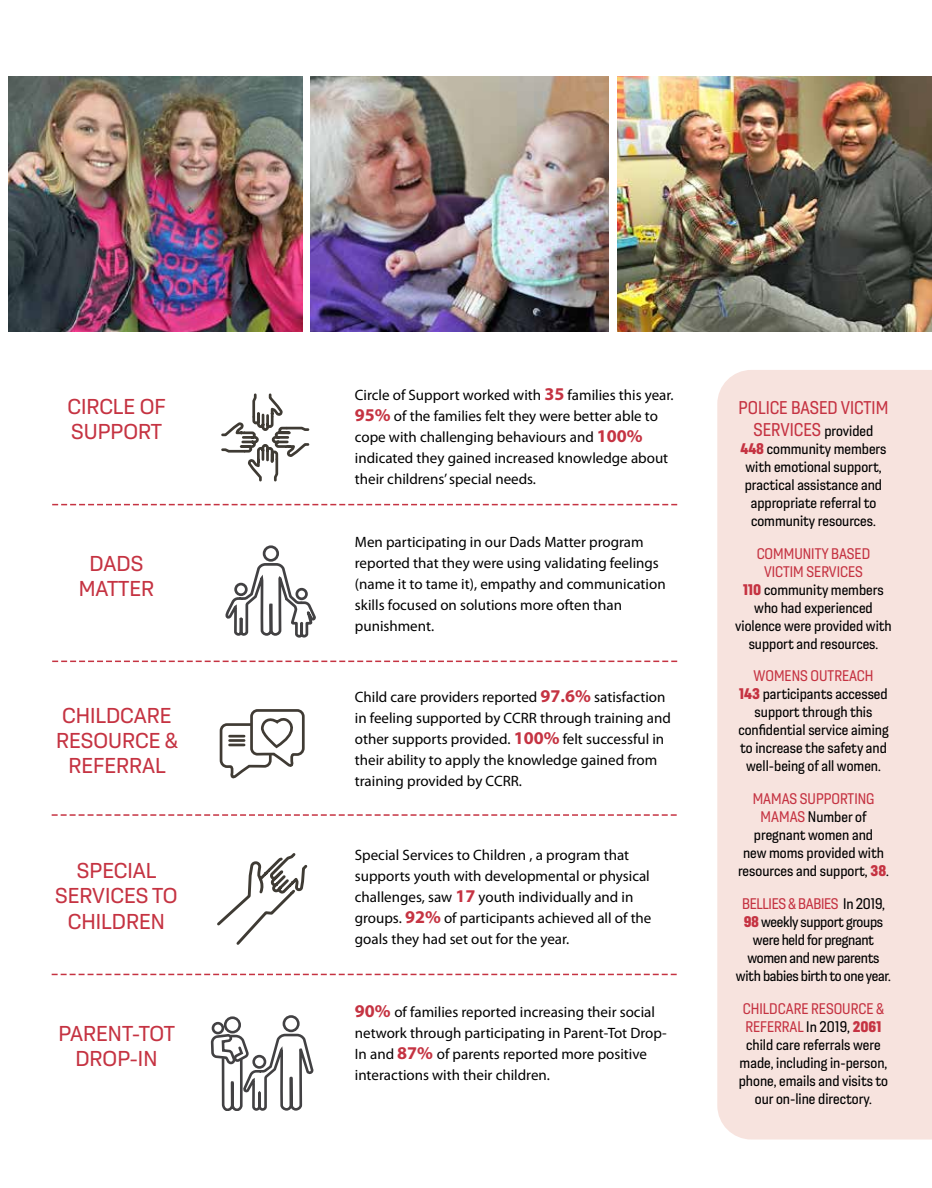
<style>
.page{position:relative;width:932px;height:1188px;background:#fff}
.page>*{position:absolute;margin:0;border:0;box-sizing:border-box;transform-origin:0 0}
.t1{font:21px/25.2px "Moderna Sans";color:#c53342;text-align:center}
.t2{font:condensed 18px/21.6px "Moderna Sans";color:#c53342;text-align:center}
.t3{font:15px/21px "Myriad Pro";color:#000}
.t4{font:condensed 15px/18px "Moderna Sans";color:#000;text-align:center}
.t5{font:condensed 15px/18px "Moderna Sans";letter-spacing:-.02em;color:#000;text-align:center}
.s1{font-weight:700;font-size:18px;color:#c53342}
.s2{font-size:15px;color:#000}
.s3{font-weight:900;color:#c53342}
.s4{color:#c53342}
</style>
<div class="page">
<svg style="left:221px;top:393px;width:88px;height:89px"></svg>
<svg style="left:52px;top:504px;width:625px;height:1px"></svg>
<svg style="left:52px;top:661px;width:625px;height:1px"></svg>
<svg style="left:52px;top:814px;width:624px;height:2px"></svg>
<svg style="left:52px;top:974px;width:624px;height:1px"></svg>
<svg style="left:225px;top:545px;width:91px;height:93px"></svg>
<svg style="left:220px;top:709px;width:84px;height:69px"></svg>
<svg style="left:217px;top:853px;width:90px;height:92px"></svg>
<svg style="left:211px;top:1015px;width:101px;height:96px"></svg>
<img style="left:617px;top:77px;width:314px;height:255px">
<img style="left:310px;top:77px;width:298px;height:255px">
<img style="left:9px;top:77px;width:293px;height:255px">
<div style="left:717px;top:370px;width:214px;height:770px;background:#f7e3de"></div>
<h1 class="t1" style="left:67px;top:394px;width:100px;text-align:left">CIRCLE OF<br>SUPPORT</h1>
<h1 class="t1" style="left:79px;top:551px;width:77px">DADS<br>MATTER</h1>
<h1 class="t1" style="left:56px;top:703px;width:123px">CHILDCARE<br>RESOURCE &amp;<br>REFERRAL</h1>
<h1 class="t1" style="left:55px;top:858px;width:124px">SPECIAL<br>SERVICES TO<br>CHILDREN</h1>
<h1 class="t1" style="left:58px;top:1021px;width:118px">PARENT-TOT<br>DROP-IN</h1>
<p class="t3" style="left:355px;top:384px;width:320px">Circle of Support worked with <span class="s1">35</span> families this year.<br><span class="s1">95%</span> of the families felt they were better able to cope with challenging behaviours and <span class="s1">100% </span>indicated they gained increased knowledge about their childrens’ special needs.</p>
<p class="t3" style="left:355px;top:531px;width:312px">Men participating in our Dads Matter program reported that they were using validating feelings (name it to tame it), empathy and communication skills focused on solutions more often than punishment.</p>
<p class="t3" style="left:355px;top:687px;width:317px">Child care providers reported <span class="s1">97.6%</span> satisfaction in feeling supported by CCRR through training and other supports provided. <span class="s1">100%</span> felt successful in their ability to apply the knowledge gained from training provided by CCRR.</p>
<p class="t3" style="left:355px;top:844px;width:298px">Special Services to Children , a program that supports youth with developmental or physical challenges, saw <span class="s1">17</span> youth individually and in groups. <span class="s1">92%</span> of participants achieved all of the goals they had set out for the year.</p>
<p class="t3" style="left:355px;top:1001px;width:313px"><span class="s1">90%</span> of families reported increasing their social network through participating in Parent-Tot Drop-In and <span class="s1">87%</span> of parents reported more positive interactions with their children.</p>
<p class="t2" style="left:738px;top:397px;width:151px">POLICE BASED VICTIM<br>SERVICES <span class="s2">provided</span></p>
<p class="t4" style="left:740px;top:439px;width:147px"><span class="s3">448</span> community members with emotional support, practical assistance and appropriate referral to community resources.</p>
<p class="t4" style="left:735px;top:544px;width:158px"><span class="s4">COMMUNITY BASED<br>VICTIM SERVICES<br></span><span class="s3">110</span> community members who had experienced violence were provided with support and resources.</p>
<p class="t4" style="left:738px;top:667px;width:152px"><span class="s4">WOMENS OUTREACH<br></span><span class="s3">143</span> participants accessed support through this confidential service aiming to increase the safety and well-being of all women.</p>
<p class="t4" style="left:737px;top:790px;width:152px"><span class="s4">MAMAS SUPPORTING<br>MAMAS</span> Number of pregnant women and<br>new moms provided with resources and support, <span class="s3">38</span>.</p>
<p class="t5" style="left:735px;top:895px;width:156px"><span class="s4">BELLIES &amp; BABIES</span> In 2019,<br><span class="s3">98</span> weekly support groups were held for pregnant women and new parents with babies birth to one year.</p>
<p class="t4" style="left:738px;top:1000px;width:151px"><span class="s4">CHILDCARE RESOURCE &amp;<br>REFERRAL</span> In 2019, <span class="s3">2061 </span>child care referrals were made, including in-person, phone, emails and visits to our on-line directory.</p>
</div>
